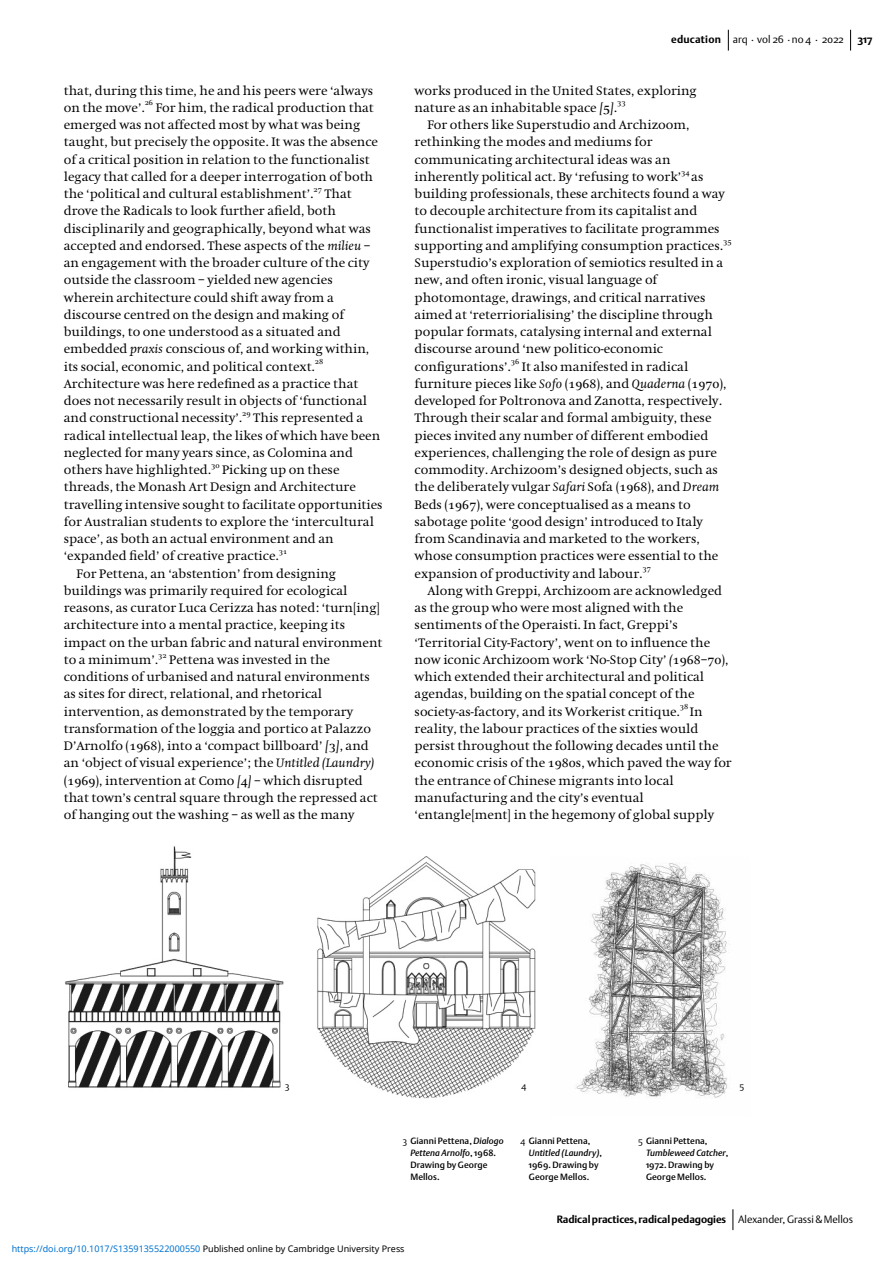
<style>
.page{position:relative;width:893px;height:1263px;background:#fff}
.page>*{position:absolute;margin:0;border:0;box-sizing:border-box;transform-origin:0 0}
.t1{font:12.75px/17.2px "Hollander";color:#000}
.t2{font:700 10.5px "DTL Argo ST";letter-spacing:-.01em;color:#000}
.t3{font:10.5px "DTL Argo ST Light";color:#000}
.t4{font:9px/12px "DTL Argo ST Medium";letter-spacing:.01em;color:#000}
.t5{font:9px "Noto Sans";color:#0172cf}
.t6{font:9px "DTL Argo ST Light";color:#000}
.t7{font:7.65px "Hollander SC";color:#000}
.s1{font-style:italic}
.s2{font-family:"Hollander SC"}
.s3{font-family:"DTL Argo ST";font-weight:700}
.s4{font-family:"DTL Argo ST Light"}
.s5{color:#000}
.s6{font-family:"DTL Argo ST Light";font-weight:400}
</style>
<div class="page">
<svg style="left:728px;top:30px;width:1px;height:21px"></svg>
<svg style="left:850px;top:30px;width:1px;height:21px"></svg>
<svg style="left:733px;top:1209px;width:1px;height:21px"></svg>
<img style="left:65px;top:846px;width:219px;height:242px">
<img style="left:317px;top:856px;width:219px;height:243px">
<img style="left:575px;top:863px;width:152px;height:235px">
<p class="t1" style="left:64px;top:82px;width:311px">that, during this time, he and his peers were ‘always on the move’.</p>
<p class="t7" style="left:145px;top:99px;width:10px">26</p>
<p class="t1" style="left:64px;top:99px;width:316px;text-indent:92px">For him, the radical production that emerged was not affected most by what was being taught, but precisely the opposite. It was the absence of a critical position in relation to the functionalist legacy that called for a deeper interrogation of both the ‘political and cultural establishment’.</p>
<p class="t7" style="left:313px;top:185px;width:10px">27</p>
<p class="t1" style="left:64px;top:185px;width:309px;text-indent:261px">That drove the Radicals to look further afield, both disciplinarily and geographically, beyond what was accepted and endorsed. These aspects of the <span class="s1">milieu</span> – an engagement with the broader culture of the city outside the classroom – yielded new agencies wherein architecture could shift away from a discourse centred on the design and making of buildings, to one understood as a situated and embedded <span class="s1">praxis</span> conscious of, and working within, its social, economic, and political context.</p>
<p class="t7" style="left:315px;top:357px;width:10px">28</p>
<p class="t1" style="left:64px;top:375px;width:305px">Architecture was here redefined as a practice that does not necessarily result in objects of ‘functional and constructional necessity’.</p>
<p class="t7" style="left:242px;top:409px;width:10px">29</p>
<p class="t1" style="left:64px;top:410px;width:318px;text-indent:189px">This represented a radical intellectual leap, the likes of which have been neglected for many years since, as Colomina and others have highlighted.</p>
<p class="t7" style="left:211px;top:461px;width:10px">30</p>
<p class="t1" style="left:64px;top:461px;width:320px;text-indent:158px">Picking up on these threads, the Monash Art Design and Architecture travelling intensive sought to facilitate opportunities for Australian students to explore the ‘intercultural space’, as both an actual environment and an ‘expanded field’ of creative practice.</p>
<p class="t7" style="left:279px;top:547px;width:10px">31</p>
<p class="t1" style="left:64px;top:565px;width:320px;text-indent:13px">For Pettena, an ‘abstention’ from designing buildings was primarily required for ecological reasons, as curator Luca Cerizza has noted: ‘turn[ing] architecture into a mental practice, keeping its impact on the urban fabric and natural environment to a minimum’.</p>
<p class="t7" style="left:158px;top:651px;width:10px">32</p>
<p class="t1" style="left:64px;top:651px;width:315px;text-indent:105px">Pettena was invested in the conditions of urbanised and natural environments as sites for direct, relational, and rhetorical intervention, as demonstrated by the temporary transformation of the loggia and portico at Palazzo D’Arnolfo (<span class="s2">1968</span>), into a ‘compact billboard’ <span class="s1">[</span><span class="s2">3</span><span class="s1">]</span>, and an ‘object of visual experience’; the <span class="s1">Untitled (Laundry) </span>(<span class="s2">1969</span>), intervention at Como <span class="s1">[</span><span class="s2">4</span><span class="s1">]</span> – which disrupted that town’s central square through the repressed act of hanging out the washing – as well as the many</p>
<p class="t3" style="left:671px;top:33px;width:174px"><span class="s3">education</span> arq . vol 26 . no 4 . 2022</p>
<p class="t2" style="left:858px;top:33px;width:16px">317</p>
<p class="t1" style="left:415px;top:82px;width:284px">works produced in the United States, exploring nature as an inhabitable space <span class="s1">[</span><span class="s2">5</span><span class="s1">]</span>.</p>
<p class="t7" style="left:617px;top:99px;width:10px">33</p>
<p class="t1" style="left:415px;top:116px;width:276px;text-indent:13px">For others like Superstudio and Archizoom, rethinking the modes and mediums for communicating architectural ideas was an inherently political act. By ‘refusing to work’</p>
<p class="t7" style="left:681px;top:168px;width:10px">34</p>
<p class="t1" style="left:415px;top:168px;width:312px;text-indent:277px">as building professionals, these architects found a way to decouple architecture from its capitalist and functionalist imperatives to facilitate programmes supporting and amplifying consumption practices.</p>
<p class="t7" style="left:723px;top:237px;width:10px">35</p>
<p class="t1" style="left:415px;top:254px;width:310px">Superstudio’s exploration of semiotics resulted in a new, and often ironic, visual language of photomontage, drawings, and critical narratives aimed at ‘reterriorialising’ the discipline through popular formats, catalysing internal and external discourse around ‘new politico-economic configurations’.</p>
<p class="t7" style="left:511px;top:357px;width:10px">36</p>
<p class="t1" style="left:415px;top:358px;width:314px;text-indent:107px">It also manifested in radical furniture pieces like <span class="s1">Sofo</span> (<span class="s2">1968</span>), and <span class="s1">Quaderna</span> (<span class="s2">1970</span>), developed for Poltronova and Zanotta, respectively.<br>Through their scalar and formal ambiguity, these pieces invited any number of different embodied experiences, challenging the role of design as pure commodity. Archizoom’s designed objects, such as the deliberately vulgar <span class="s1">Safari</span> Sofa (<span class="s2">1968</span>), and <span class="s1">Dream </span>Beds (<span class="s2">1967</span>), were conceptualised as a means to sabotage polite ‘good design’ introduced to Italy from Scandinavia and marketed to the workers, whose consumption practices were essential to the expansion of productivity and labour.</p>
<p class="t7" style="left:643px;top:564px;width:10px">37</p>
<p class="t1" style="left:415px;top:582px;width:316px;text-indent:13px">Along with Greppi, Archizoom are acknowledged as the group who were most aligned with the sentiments of the Operaisti. In fact, Greppi’s ‘Territorial City-Factory’, went on to influence the now iconic Archizoom work ‘No-Stop City’ <span class="s1">(</span><span class="s2">1968</span>–<span class="s2">70</span>), which extended their architectural and political agendas, building on the spatial concept of the society-as-factory, and its Workerist critique.</p>
<p class="t7" style="left:680px;top:702px;width:10px">38</p>
<p class="t1" style="left:415px;top:703px;width:319px;text-indent:275px">In reality, the labour practices of the sixties would persist throughout the following decades until the economic crisis of the <span class="s2">1980</span>s, which paved the way for the entrance of Chinese migrants into local manufacturing and the city’s eventual ‘entangle[ment] in the hegemony of global supply</p>
<p class="t6" style="left:285px;top:1080px;width:6px">3</p>
<p class="t6" style="left:521px;top:1080px;width:7px">4</p>
<p class="t6" style="left:739px;top:1080px;width:6px">5</p>
<p class="t4" style="left:410px;top:1134px;width:95px;text-indent:-8px"><span class="s4">3</span> Gianni Pettena, <span class="s1">Dialogo<br>Pettena Arnolfo</span>, 1968.<br>Drawing by George<br>Mellos.</p>
<p class="t4" style="left:529px;top:1134px;width:75px;text-indent:-8px"><span class="s4">4</span> Gianni Pettena,<br><span class="s1">Untitled (Laundry)</span>,<br>1969. Drawing by<br>George Mellos.</p>
<p class="t4" style="left:646px;top:1134px;width:84px;text-indent:-8px"><span class="s4">5</span> Gianni Pettena,<br><span class="s1">Tumbleweed Catcher</span>,<br>1972. Drawing by<br>George Mellos.</p>
<p class="t5" style="left:12px;top:1243px;width:394px">https://doi.org/10.1017/S1359135522000550 <span class="s5">Published online by Cambridge University Press</span></p>
<p class="t2" style="left:557px;top:1212px;width:298px">Radical practices, radical pedagogies <span class="s6">Alexander, Grassi &amp; Mellos</span></p>
</div>
